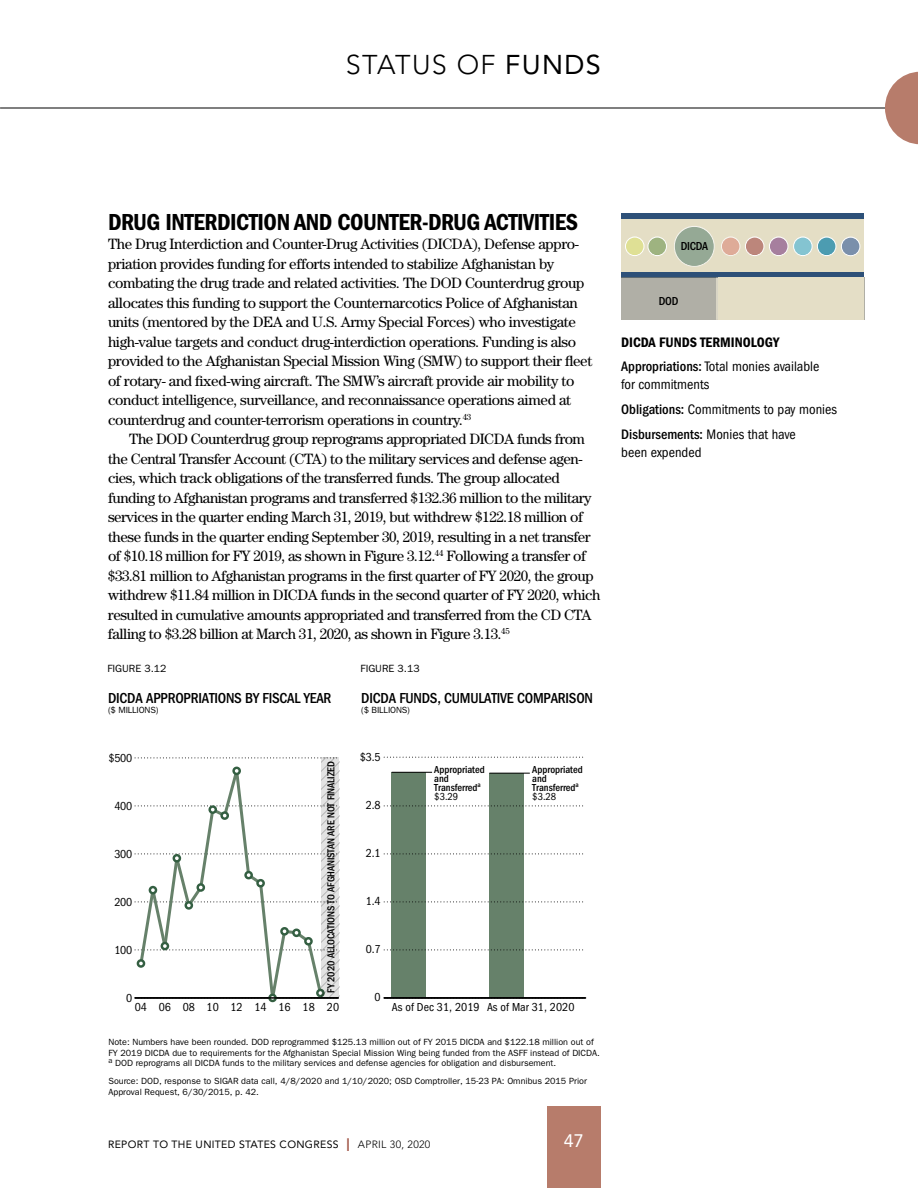
<style>
.page{position:relative;width:918px;height:1188px;background:#fff}
.page>*{position:absolute;margin:0;border:0;box-sizing:border-box;transform-origin:0 0}
.t1{font:300 27px "Avenir LT Std";letter-spacing:.05em;color:#000}
.t2{font:24px "ITC Franklin Gothic Std Dm Cd";letter-spacing:-.02em;color:#000}
.t3{font:18px "Avenir LT Std";color:#fff}
.t4{font:15px/19.5px "Century Std";letter-spacing:-.03em;color:#000}
.t5{font:500 condensed 15px "ITC Franklin Gothic Std";letter-spacing:-.015em;color:#000}
.t6{font:condensed 14.25px/18px "ITC Franklin Gothic Std";color:#000}
.t7{font:14.25px "ITC Franklin Gothic Std Dm Cd";color:#000}
.t8{font:condensed 12px "ITC Franklin Gothic Std";color:#000}
.t9{font:500 condensed 12px "ITC Franklin Gothic Std";letter-spacing:-.025em;color:#000}
.t10{font:500 condensed 10.5px/9px "ITC Franklin Gothic Std";color:#000}
.t11{font:10.5px "Avenir LT Std";letter-spacing:.03em;color:#000}
.t12{font:10.5px "ITC Franklin Gothic Std";color:#000}
.t13{font:9px/10.8px "ITC Franklin Gothic Std";color:#000}
.s1{font-weight:400}
.s2{font-size:18px;color:#a05344}
.s3{font-weight:300}
.s4{font-weight:500}
</style>
<div class="page">
<hr style="left:0;top:108px;width:918px;height:1px;background:#000">
<svg style="left:885px;top:72px;width:33px;height:72px"></svg>
<div style="left:547px;top:1107px;width:54px;height:81px;background:#b77c6b"></div>
<svg style="left:135px;top:758px;width:187px;height:1px"></svg>
<div style="left:268px;top:994px;width:9px;height:8px;border:2px solid #345f42;border-radius:50%"></div>
<svg style="left:135px;top:767px;width:187px;height:234px"></svg>
<div style="left:316px;top:989px;width:9px;height:8px;border:2px solid #345f42;border-radius:50%"></div>
<svg style="left:384px;top:950px;width:199px;height:1px"></svg>
<svg style="left:384px;top:902px;width:199px;height:1px"></svg>
<svg style="left:384px;top:854px;width:199px;height:1px"></svg>
<svg style="left:384px;top:806px;width:199px;height:1px"></svg>
<div style="left:392px;top:772px;width:34px;height:226px;background:#66816a"></div>
<div style="left:489px;top:773px;width:35px;height:225px;background:#66816a"></div>
<svg style="left:384px;top:757px;width:200px;height:1px"></svg>
<hr style="left:384px;top:997px;width:202px;height:2px;background:#000">
<hr style="left:135px;top:997px;width:203px;height:2px;background:#000">
<hr style="left:392px;top:772px;width:40px;height:1px;background:#000">
<hr style="left:489px;top:773px;width:41px;height:1px;background:#000">
<svg style="left:322px;top:757px;width:17px;height:241px;background:#d9d9d9"></svg>
<div style="left:621px;top:214px;width:243px;height:59px;background:#e4dec5"></div>
<div style="left:621px;top:214px;width:243px;height:5px;background:#2d5078"></div>
<div style="left:621px;top:272px;width:243px;height:6px;background:#2d5078"></div>
<div style="left:621px;top:278px;width:243px;height:42px;background:#b0afa6"></div>
<hr style="left:716px;top:278px;width:3px;height:42px;background:#d9d5c5">
<div style="left:718px;top:278px;width:146px;height:42px;background:#e4dec6"></div>
<div style="left:674px;top:226px;width:40px;height:41px;border:1px solid #fff;border-radius:50%"></div>
<div style="left:817px;top:237px;width:19px;height:19px;background:#f0f4f2;border-radius:50%"></div>
<div style="left:817px;top:237px;width:19px;height:19px;border:1px solid #fff;border-radius:50%"></div>
<div style="left:721px;top:237px;width:19px;height:19px;background:#f2ece1;border-radius:50%"></div>
<div style="left:721px;top:237px;width:19px;height:19px;border:1px solid #fff;border-radius:50%"></div>
<div style="left:625px;top:237px;width:19px;height:19px;background:#f8f7ef;border-radius:50%"></div>
<div style="left:625px;top:237px;width:19px;height:19px;border:1px solid #fff;border-radius:50%"></div>
<div style="left:648px;top:237px;width:19px;height:19px;background:#f4f4ed;border-radius:50%"></div>
<div style="left:648px;top:237px;width:19px;height:19px;border:1px solid #fff;border-radius:50%"></div>
<div style="left:745px;top:237px;width:19px;height:19px;background:#f7f3ef;border-radius:50%"></div>
<div style="left:745px;top:237px;width:19px;height:19px;border:1px solid #fff;border-radius:50%"></div>
<div style="left:793px;top:237px;width:19px;height:19px;border:1px solid #fff;border-radius:50%"></div>
<div style="left:769px;top:237px;width:19px;height:19px;background:#f5f3f1;border-radius:50%"></div>
<div style="left:769px;top:237px;width:19px;height:19px;border:1px solid #fff;border-radius:50%"></div>
<div style="left:841px;top:237px;width:19px;height:19px;background:#f4f4f4;border-radius:50%"></div>
<div style="left:841px;top:237px;width:19px;height:19px;border:1px solid #fff;border-radius:50%"></div>
<svg style="left:674px;top:226px;width:40px;height:40px"></svg>
<svg style="left:817px;top:236px;width:19px;height:19px"></svg>
<svg style="left:721px;top:236px;width:19px;height:19px"></svg>
<svg style="left:625px;top:236px;width:19px;height:19px"></svg>
<svg style="left:648px;top:236px;width:19px;height:19px"></svg>
<svg style="left:745px;top:236px;width:19px;height:19px"></svg>
<svg style="left:794px;top:236px;width:18px;height:19px"></svg>
<svg style="left:769px;top:236px;width:19px;height:19px"></svg>
<svg style="left:841px;top:237px;width:19px;height:18px"></svg>
<h1 class="t1" style="left:346px;top:49px;width:256px">STATUS OF <span class="s1">FUNDS</span></h1>
<h2 class="t2" style="left:108px;top:208px;width:472px">DRUG INTERDICTION AND COUNTER-DRUG ACTIVITIES</h2>
<p class="t4" style="left:108px;top:234px;width:486px">The Drug Interdiction and Counter-Drug Activities (DICDA), Defense appro&shy;priation provides funding for efforts intended to stabilize Afghanistan by combating the drug trade and related activities. The DOD Counterdrug group allocates this funding to support the Counternarcotics Police of Afghanistan units (mentored by the DEA and U.S. Army Special Forces) who investigate high-value targets and conduct drug-interdiction operations. Funding is also provided to the Afghanistan Special Mission Wing (SMW) to support their fleet of rotary- and fixed-wing aircraft. The SMW’s aircraft provide air mobility to conduct intelligence, surveillance, and reconnaissance operations aimed at counterdrug and counter-terrorism operations in country.<sup>43</sup></p>
<p class="t4" style="left:108px;top:429px;width:494px;text-indent:21px">The DOD Counterdrug group reprograms appropriated DICDA funds from the Central Transfer Account (CTA) to the military services and defense agen&shy;cies, which track obligations of the transferred funds. The group allocated funding to Afghanistan programs and transferred $132.36 million to the military services in the quarter ending March 31, 2019, but withdrew $122.18 million of these funds in the quarter ending September 30, 2019, resulting in a net transfer of $10.18 million for FY 2019, as shown in Figure 3.12.<sup>44</sup> Following a transfer of $33.81 million to Afghanistan programs in the first quarter of FY 2020, the group withdrew $11.84 million in DICDA funds in the second quarter of FY 2020, which resulted in cumulative amounts appropriated and transferred from the CD CTA falling to $3.28 billion at March 31, 2020, as shown in Figure 3.13.<sup>45</sup></p>
<p class="t12" style="left:108px;top:662px;width:61px">FIGURE 3.12</p>
<p class="t12" style="left:361px;top:662px;width:61px">FIGURE 3.13</p>
<p class="t5" style="left:108px;top:689px;width:225px">DICDA APPROPRIATIONS BY FISCAL YEAR</p>
<p class="t13" style="left:108px;top:705px;width:52px">($ MILLIONS)</p>
<p class="t5" style="left:361px;top:689px;width:233px">DICDA FUNDS, CUMULATIVE COMPARISON</p>
<p class="t13" style="left:361px;top:705px;width:50px">($ BILLIONS)</p>
<p class="t8" style="left:108px;top:751px;width:25px">$500</p>
<p class="t10" style="left:327px;top:993px;width:233px;rotate:-90deg">FY 2020 ALLOCATIONS TO AFGHANISTAN ARE NOT FINALIZED</p>
<p class="t8" style="left:114px;top:799px;width:19px">400</p>
<p class="t8" style="left:114px;top:847px;width:19px">300</p>
<p class="t8" style="left:114px;top:895px;width:19px">200</p>
<p class="t8" style="left:114px;top:943px;width:19px">100</p>
<p class="t8" style="left:126px;top:991px;width:8px">0</p>
<p class="t8" style="left:135px;top:1000px;width:206px">04 06 08 10 12 14 16 18 20</p>
<p class="t8" style="left:360px;top:751px;width:22px">$3.5</p>
<p class="t8" style="left:366px;top:799px;width:16px">2.8</p>
<p class="t8" style="left:366px;top:847px;width:16px">2.1</p>
<p class="t8" style="left:366px;top:895px;width:16px">1.4</p>
<p class="t10" style="left:434px;top:765px;width:52px">Appropriated and<br>Transferred<sup>a </sup><span class="s1">$3.29</span></p>
<p class="t10" style="left:532px;top:766px;width:52px">Appropriated and<br>Transferred<sup>a </sup><span class="s1">$3.28</span></p>
<p class="t8" style="left:366px;top:943px;width:16px">0.7</p>
<p class="t8" style="left:374px;top:991px;width:8px">0</p>
<p class="t8" style="left:392px;top:1000px;width:184px">As of Dec 31, 2019 As of Mar 31, 2020</p>
<p class="t13" style="left:108px;top:1036px;width:493px">Note: Numbers have been rounded. DOD reprogrammed $125.13 million out of FY 2015 DICDA and $122.18 million out of<br>FY 2019 DICDA due to requirements for the Afghanistan Special Mission Wing being funded from the ASFF instead of DICDA. <sup>a</sup> DOD reprograms all DICDA funds to the military services and defense agencies for obligation and disbursement.</p>
<p class="t13" style="left:108px;top:1076px;width:480px">Source: DOD, response to SIGAR data call, 4/8/2020 and 1/10/2020; OSD Comptroller, 15-23 PA: Omnibus 2015 Prior<br>Approval Request, 6/30/2015, p. 42.</p>
<p class="t11" style="left:108px;top:1138px;width:324px">REPORT TO THE UNITED STATES CONGRESS <span class="s2">I</span> <span class="s3">APRIL 30, 2020</span></p>
<p class="t3" style="left:564px;top:1131px;width:22px">47</p>
<p class="t9" style="left:681px;top:239px;width:29px">DICDA</p>
<p class="t9" style="left:659px;top:294px;width:21px">DOD</p>
<p class="t7" style="left:621px;top:334px;width:160px">DICDA FUNDS TERMINOLOGY</p>
<p class="t6" style="left:621px;top:358px;width:200px"><span class="s4">Appropriations:</span> Total monies available for commitments</p>
<p class="t6" style="left:621px;top:397px;width:217px;line-height:24.8px"><span class="s4">Obligations:</span> Commitments to pay monies<br><span class="s4">Disbursements:</span> Monies that have</p>
<p class="t6" style="left:621px;top:443px;width:82px">been expended</p>
<p class="t9" style="left:700px;top:368px;width:18px">ESF</p>
<p class="t9" style="left:709px;top:424px;width:69px">USAID &amp; OTHER</p>
</div>
